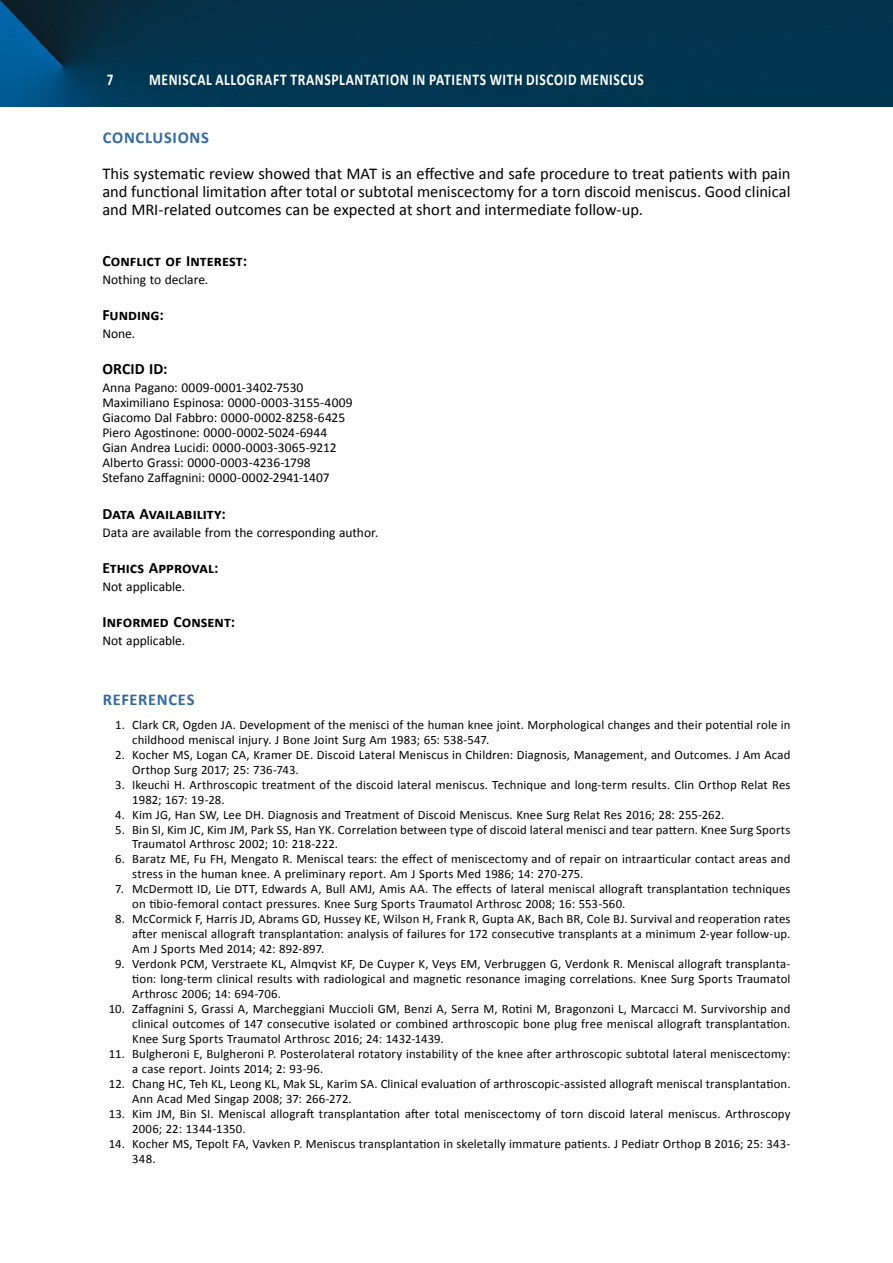
<style>
.page{position:relative;width:893px;height:1263px;background:#fff}
.page>*{position:absolute;margin:0;border:0;box-sizing:border-box;transform-origin:0 0}
.t1{font:16.5px/18px "Calibri";color:#000;text-align:justify}
.t2{font:700 16.5px "Calibri";letter-spacing:.045em;color:#fff;scale:.82 1}
.t3{font:700 16.5px "Calibri";letter-spacing:.04em;color:#316aa2}
.t4{font:700 16.5px "Calibri";letter-spacing:.045em;color:#fff;scale:.8 1}
.t5{font:700 15.75px "Calibri";color:#000}
.t6{font:13.5px/15px "Calibri";color:#000}
.t7{font:12.75px/15px "Calibri";letter-spacing:.01em;color:#000}
</style>
<div class="page">
<img style="left:0;top:0;width:893px;height:106px">
<p class="t4" style="left:107px;top:69px;width:10px">7</p>
<p class="t2" style="left:149px;top:69px;width:605px">MENISCAL ALLOGRAFT TRANSPLANTATION IN PATIENTS WITH DISCOID MENISCUS</p>
<p class="t3" style="left:103px;top:128px;width:108px">CONCLUSIONS</p>
<p class="t1" style="left:102px;top:164px;width:689px">This systematic review showed that MAT is an effective and safe procedure to treat patients with pain and functional limitation after total or subtotal meniscectomy for a torn discoid meniscus. Good clinical and MRI-related outcomes can be expected at short and intermediate follow-up.</p>
<p class="t5" style="left:102px;top:251px;width:146px">Conflict of Interest:</p>
<p class="t6" style="left:102px;top:272px;width:107px">Nothing to declare.</p>
<p class="t5" style="left:102px;top:305px;width:63px">Funding:</p>
<p class="t6" style="left:102px;top:326px;width:34px">None.</p>
<p class="t5" style="left:102px;top:359px;width:67px">ORCID ID:</p>
<p class="t6" style="left:102px;top:380px;width:252px">Anna Pagano: 0009-0001-3402-7530<br>Maximiliano Espinosa: 0000-0003-3155-4009<br>Giacomo Dal Fabbro: 0000-0002-8258-6425<br>Piero Agostinone: 0000-0002-5024-6944<br>Gian Andrea Lucidi: 0000-0003-3065-9212<br>Alberto Grassi: 0000-0003-4236-1798<br>Stefano Zaffagnini: 0000-0002-2941-1407</p>
<p class="t5" style="left:102px;top:503px;width:125px">Data Availability:</p>
<p class="t6" style="left:102px;top:524px;width:277px">Data are available from the corresponding author.</p>
<p class="t5" style="left:102px;top:557px;width:117px">Ethics Approval:</p>
<p class="t6" style="left:102px;top:578px;width:84px">Not applicable.</p>
<p class="t5" style="left:102px;top:611px;width:134px">Informed Consent:</p>
<p class="t6" style="left:102px;top:632px;width:84px">Not applicable.</p>
<p class="t3" style="left:103px;top:689px;width:93px">REFERENCES</p>
<p class="t7" style="left:132px;top:716px;width:660px;text-indent:-17px">1. Clark CR, Ogden JA. Development of the menisci of the human knee joint. Morphological changes and their potential role in childhood meniscal injury. J Bone Joint Surg Am 1983; 65: 538-547.</p>
<p class="t7" style="left:132px;top:746px;width:660px;text-indent:-17px">2. Kocher MS, Logan CA, Kramer DE. Discoid Lateral Meniscus in Children: Diagnosis, Management, and Outcomes. J Am Acad<br>Orthop Surg 2017; 25: 736-743.</p>
<p class="t7" style="left:132px;top:776px;width:660px;text-indent:-17px">3. Ikeuchi H. Arthroscopic treatment of the discoid lateral meniscus. Technique and long-term results. Clin Orthop Relat Res<br>1982; 167: 19-28.</p>
<p class="t7" style="left:115px;top:806px;width:611px">4. Kim JG, Han SW, Lee DH. Diagnosis and Treatment of Discoid Meniscus. Knee Surg Relat Res 2016; 28: 255-262.</p>
<p class="t7" style="left:132px;top:821px;width:660px;text-indent:-17px">5. Bin SI, Kim JC, Kim JM, Park SS, Han YK. Correlation between type of discoid lateral menisci and tear pattern. Knee Surg Sports<br>Traumatol Arthrosc 2002; 10: 218-222.</p>
<p class="t7" style="left:132px;top:851px;width:660px;text-indent:-17px">6. Baratz ME, Fu FH, Mengato R. Meniscal tears: the effect of meniscectomy and of repair on intraarticular contact areas and stress in the human knee. A preliminary report. Am J Sports Med 1986; 14: 270-275.</p>
<p class="t7" style="left:132px;top:881px;width:660px;text-indent:-17px">7. McDermott ID, Lie DTT, Edwards A, Bull AMJ, Amis AA. The effects of lateral meniscal allograft transplantation techniques on tibio-femoral contact pressures. Knee Surg Sports Traumatol Arthrosc 2008; 16: 553-560.</p>
<p class="t7" style="left:132px;top:911px;width:660px;text-align:justify;text-indent:-17px">8. McCormick F, Harris JD, Abrams GD, Hussey KE, Wilson H, Frank R, Gupta AK, Bach BR, Cole BJ. Survival and reoperation rates after meniscal allograft transplantation: analysis of failures for 172 consecutive transplants at a minimum 2-year follow-up.<br>Am J Sports Med 2014; 42: 892-897.</p>
<p class="t7" style="left:132px;top:956px;width:660px;text-align:justify;text-indent:-17px">9. Verdonk PCM, Verstraete KL, Almqvist KF, De Cuyper K, Veys EM, Verbruggen G, Verdonk R. Meniscal allograft transplanta&shy;tion: long-term clinical results with radiological and magnetic resonance imaging correlations. Knee Surg Sports Traumatol Arthrosc 2006; 14: 694-706.</p>
<p class="t7" style="left:132px;top:1001px;width:660px;text-align:justify;text-indent:-23px">10. Zaffagnini S, Grassi A, Marcheggiani Muccioli GM, Benzi A, Serra M, Rotini M, Bragonzoni L, Marcacci M. Survivorship and clinical outcomes of 147 consecutive isolated or combined arthroscopic bone plug free meniscal allograft transplantation.<br>Knee Surg Sports Traumatol Arthrosc 2016; 24: 1432-1439.</p>
<p class="t7" style="left:132px;top:1046px;width:660px;text-indent:-23px">11. Bulgheroni E, Bulgheroni P. Posterolateral rotatory instability of the knee after arthroscopic subtotal lateral meniscectomy: a case report. Joints 2014; 2: 93-96.</p>
<p class="t7" style="left:132px;top:1076px;width:660px;text-indent:-23px">12. Chang HC, Teh KL, Leong KL, Mak SL, Karim SA. Clinical evaluation of arthroscopic-assisted allograft meniscal transplantation.<br>Ann Acad Med Singap 2008; 37: 266-272.</p>
<p class="t7" style="left:132px;top:1106px;width:660px;text-indent:-23px">13. Kim JM, Bin SI. Meniscal allograft transplantation after total meniscectomy of torn discoid lateral meniscus. Arthroscopy<br>2006; 22: 1344-1350.</p>
<p class="t7" style="left:132px;top:1136px;width:660px;text-indent:-23px">14. Kocher MS, Tepolt FA, Vavken P. Meniscus transplantation in skeletally immature patients. J Pediatr Orthop B 2016; 25: 343-<br>348.</p>
</div>
